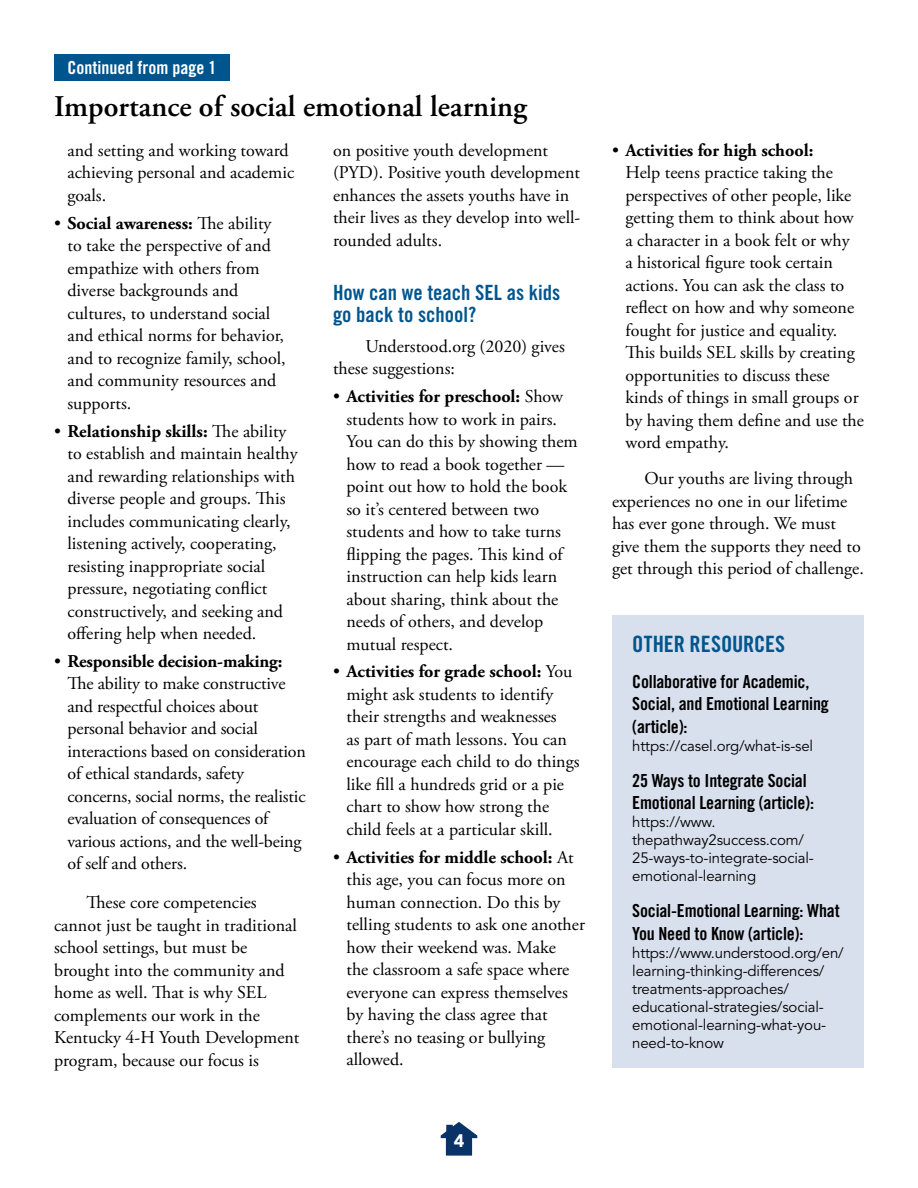
<style>
.page{position:relative;width:918px;height:1188px;background:#fff}
.page>*{position:absolute;margin:0;border:0;box-sizing:border-box;transform-origin:0 0}
.t1{font:600 30px "Adobe Garamond Pro";color:#000}
.t2{font:22.5px "Trade Gothic LT Pro Bd Cn 20";color:#00558f}
.t3{font:21px/22.5px "Trade Gothic LT Pro Bd Cn 20";color:#00558f}
.t4{font:18px/22.5px "Adobe Garamond Pro";color:#000}
.t5{font:18px/22.5px "Trade Gothic LT Pro Bd Cn 20";letter-spacing:-.01em;color:#000}
.t6{font:18px "Trade Gothic LT Pro Bd Cn 20";color:#fff}
.t7{font:900 18px "Avenir LT Std";color:#fff}
.t8{font:15px/18px "Avenir LT Std";letter-spacing:-.01em;color:#000}
.s1{font-weight:700}
</style>
<div class="page">
<div style="left:54px;top:54px;width:176px;height:26px;background:#00558f"></div>
<div style="left:612px;top:615px;width:252px;height:453px;background:#d9e0ed"></div>
<svg style="left:441px;top:1122px;width:36px;height:34px"></svg>
<p class="t6" style="left:68px;top:56px;width:150px">Continued from page 1</p>
<h1 class="t1" style="left:54px;top:89px;width:474px">Importance of social emotional learning</h1>
<p class="t4" style="left:68px;top:139px;width:228px">and setting and working toward achieving personal and academic goals.</p>
<p class="t4" style="left:68px;top:212px;width:220px;text-indent:-14px">• <span class="s1">Social awareness:</span> The ability to take the perspective of and empathize with others from diverse backgrounds and cultures, to understand social and ethical norms for behavior, and to recognize family, school, and community resources and supports.</p>
<p class="t4" style="left:68px;top:420px;width:232px;text-indent:-14px">• <span class="s1">Relationship skills:</span> The ability to establish and maintain healthy and rewarding relationships with diverse people and groups. This includes communicating clearly, listening actively, cooperating, resisting inappropriate social pressure, negotiating conflict constructively, and seeking and offering help when needed.</p>
<p class="t4" style="left:68px;top:651px;width:240px;text-indent:-14px">• <span class="s1">Responsible decision-making:<br></span>The ability to make constructive and respectful choices about personal behavior and social interactions based on consideration of ethical standards, safety concerns, social norms, the realistic evaluation of consequences of various actions, and the well-being of self and others.</p>
<p class="t4" style="left:54px;top:892px;width:247px;text-indent:32px">These core competencies cannot just be taught in traditional school settings, but must be brought into the community and home as well. That is why SEL complements our work in the<br>Kentucky 4-H Youth Development program, because our focus is</p>
<p class="t4" style="left:333px;top:139px;width:249px">on positive youth development (PYD). Positive youth development enhances the assets youths have in their lives as they develop into well&shy;rounded adults.</p>
<p class="t3" style="left:333px;top:281px;width:229px">How can we teach SEL as kids go back to school?</p>
<p class="t4" style="left:333px;top:335px;width:233px;text-indent:32px">Understood.org (2020) gives these suggestions:</p>
<p class="t4" style="left:346px;top:386px;width:233px;text-indent:-14px">• <span class="s1">Activities for preschool:</span> Show students how to work in pairs.<br>You can do this by showing them how to read a book together — point out how to hold the book so it’s centered between two students and how to take turns flipping the pages. This kind of instruction can help kids learn about sharing, think about the needs of others, and develop mutual respect.</p>
<p class="t4" style="left:346px;top:661px;width:235px;text-indent:-14px">• <span class="s1">Activities for grade school:</span> You might ask students to identify their strengths and weaknesses<br>as part of math lessons. You can encourage each child to do things like fill a hundreds grid or a pie chart to show how strong the child feels at a particular skill.</p>
<p class="t4" style="left:346px;top:847px;width:240px;text-indent:-14px">• <span class="s1">Activities for middle school:</span> At this age, you can focus more on human connection. Do this by telling students to ask one another how their weekend was. Make<br>the classroom a safe space where everyone can express themselves by having the class agree that there’s no teasing or bullying allowed.</p>
<p class="t7" style="left:454px;top:1130px;width:12px">4</p>
<p class="t4" style="left:626px;top:139px;width:240px;text-indent:-14px">• <span class="s1">Activities for high school:<br></span>Help teens practice taking the perspectives of other people, like getting them to think about how a character in a book felt or why<br>a historical figure took certain actions. You can ask the class to reflect on how and why someone fought for justice and equality.<br>This builds SEL skills by creating opportunities to discuss these kinds of things in small groups or by having them define and use the word empathy.</p>
<p class="t4" style="left:612px;top:468px;width:253px;text-indent:32px">Our youths are living through experiences no one in our lifetime has ever gone through. We must give them the supports they need to get through this period of challenge.</p>
<p class="t2" style="left:632px;top:630px;width:155px">OTHER RESOURCES</p>
<p class="t5" style="left:632px;top:670px;width:198px">Collaborative for Academic,<br>Social, and Emotional Learning (article):</p>
<p class="t8" style="left:632px;top:737px;width:183px">https://casel.org/what-is-sel</p>
<p class="t5" style="left:632px;top:769px;width:183px">25 Ways to Integrate Social<br>Emotional Learning (article):</p>
<p class="t8" style="left:632px;top:813px;width:183px">https://www. thepathway2success.com/<br>25-ways-to-integrate-social&shy;emotional-learning</p>
<p class="t5" style="left:632px;top:899px;width:209px">Social-Emotional Learning: What<br>You Need to Know (article):</p>
<p class="t8" style="left:632px;top:944px;width:213px">https://www.understood.org/en/ learning-thinking-differences/ treatments-approaches/ educational-strategies/social&shy;emotional-learning-what-you&shy;need-to-know</p>
</div>
